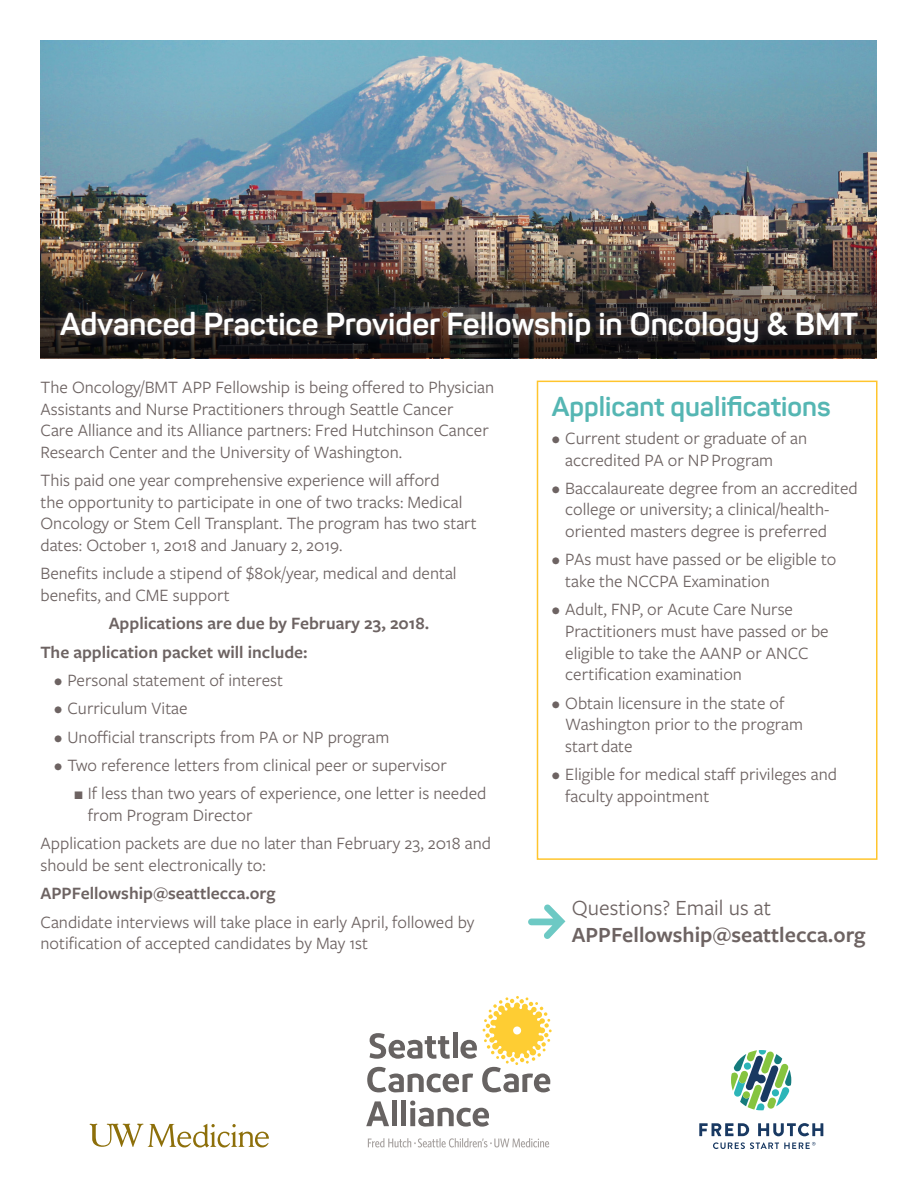
<style>
.page{position:relative;width:918px;height:1188px;background:#fff}
.page>*{position:absolute;margin:0;border:0;box-sizing:border-box;transform-origin:0 0}
.t1{font:700 31.35px "Panton";color:#fff}
.t2{font:700 27px "Panton";color:#55b6b3}
.t3{font:600 22.5px/27px "Freight Sans Pro";color:#6d6362}
.t4{font:18px/21.6px "Freight Sans Pro";color:#6d6362}
.t5{font:600 18px "Freight Sans Pro";color:#6d6362}
.s1{font-weight:400}
</style>
<div class="page">
<img style="left:41px;top:40px;width:835px;height:206px">
<img style="left:41px;top:246px;width:835px;height:112px">
<div style="left:52px;top:303px;width:815px;height:49px;background:#6d6362;opacity:.75"></div>
<div style="left:537px;top:381px;width:341px;height:479px;border:2px solid #ffc52d"></div>
<svg style="left:366px;top:1101px;width:23px;height:25px"></svg>
<div style="left:392px;top:1101px;width:5px;height:25px;background:#676362"></div>
<div style="left:401px;top:1101px;width:5px;height:25px;background:#676362"></div>
<svg style="left:410px;top:1101px;width:79px;height:26px"></svg>
<svg style="left:367px;top:996px;width:185px;height:96px"></svg>
<div style="left:513px;top:1026px;width:8px;height:9px;background:#fff;border-radius:4px"></div>
<svg style="left:368px;top:1138px;width:181px;height:10px"></svg>
<svg style="left:90px;top:1124px;width:179px;height:24px"></svg>
<svg style="left:731px;top:1050px;width:60px;height:60px"></svg>
<svg style="left:699px;top:1123px;width:50px;height:13px"></svg>
<svg style="left:758px;top:1123px;width:65px;height:13px"></svg>
<svg style="left:713px;top:1142px;width:103px;height:7px"></svg>
<svg style="left:528px;top:904px;width:37px;height:35px"></svg>
<p class="t1" style="left:60px;top:304px;width:800px">Advanced Practice Provider Fellowship in Oncology &amp; BMT</p>
<p class="t4" style="left:40px;top:376px;width:455px">The Oncology/BMT APP Fellowship is being offered to Physician Assistants and Nurse Practitioners through Seattle Cancer<br>Care Alliance and its Alliance partners: Fred Hutchinson Cancer Research Center and the University of Washington.</p>
<p class="t4" style="left:40px;top:469px;width:438px">This paid one year comprehensive experience will afford<br>the opportunity to participate in one of two tracks: Medical Oncology or Stem Cell Transplant. The program has two start dates: October 1, 2018 and January 2, 2019.</p>
<p class="t4" style="left:40px;top:562px;width:418px">Benefits include a stipend of $80k/year, medical and dental benefits, and CME support</p>
<p class="t5" style="left:109px;top:611px;width:322px">Applications are due by February 23, 2018.</p>
<p class="t5" style="left:40px;top:639px;width:269px">The application packet will include:</p>
<p class="t4" style="left:54px;top:669px;width:231px">• Personal statement of interest</p>
<p class="t4" style="left:54px;top:697px;width:135px">• Curriculum Vitae</p>
<p class="t4" style="left:54px;top:725px;width:337px">• Unofficial transcripts from PA or NP program</p>
<p class="t4" style="left:54px;top:754px;width:394px">• Two reference letters from clinical peer or supervisor</p>
<p class="t4" style="left:88px;top:782px;width:400px">If less than two years of experience, one letter is needed from Program Director</p>
<p class="t4" style="left:40px;top:832px;width:452px">Application packets are due no later than February 23, 2018 and should be sent electronically to:</p>
<p class="t5" style="left:40px;top:881px;width:237px">APPFellowship@seattlecca.org</p>
<p class="t4" style="left:40px;top:910px;width:435px">Candidate interviews will take place in early April, followed by notification of accepted candidates by May 1st</p>
<p class="t2" style="left:552px;top:389px;width:280px">Applicant qualifications</p>
<p class="t4" style="left:565px;top:427px;width:243px;text-indent:-14px">• Current student or graduate of an accredited PA or NP Program</p>
<p class="t4" style="left:565px;top:476px;width:294px;text-indent:-14px">• Baccalaureate degree from an accredited college or university; a clinical/health&shy;oriented masters degree is preferred</p>
<p class="t4" style="left:565px;top:548px;width:273px;text-indent:-14px">• PAs must have passed or be eligible to take the NCCPA Examination</p>
<p class="t4" style="left:565px;top:598px;width:265px;text-indent:-14px">• Adult, FNP, or Acute Care Nurse<br>Practitioners must have passed or be eligible to take the AANP or ANCC certification examination</p>
<p class="t4" style="left:565px;top:691px;width:239px;text-indent:-14px">• Obtain licensure in the state of<br>Washington prior to the program start date</p>
<p class="t4" style="left:565px;top:763px;width:273px;text-indent:-14px">• Eligible for medical staff privileges and faculty appointment</p>
<p class="t3" style="left:572px;top:893px;width:295px"><span class="s1">Questions? Email us at<br></span>APPFellowship@seattlecca.org</p>
</div>
